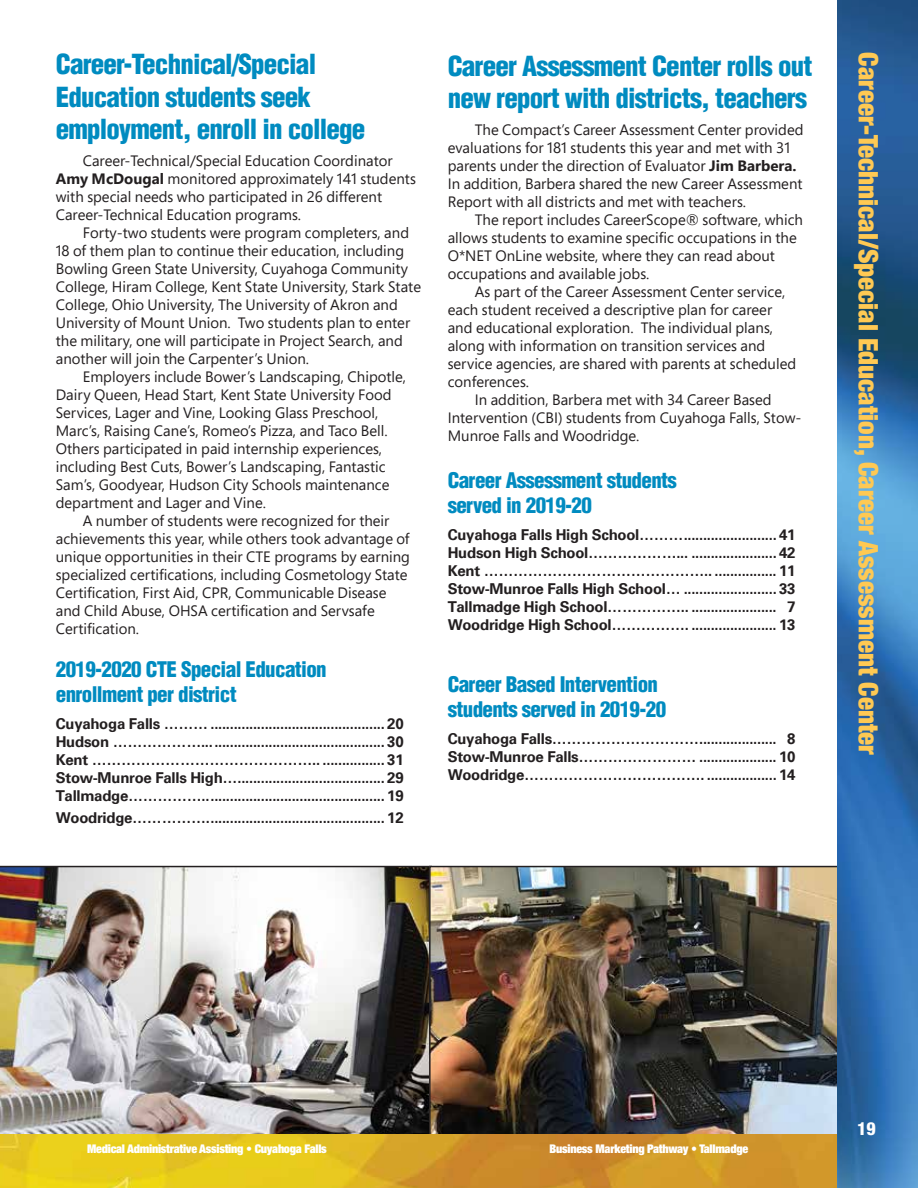
<style>
.page{position:relative;width:918px;height:1188px;background:#fff}
.page>*{position:absolute;margin:0;border:0;box-sizing:border-box;transform-origin:0 0}
.t1{font:900 condensed 27px/32.4px "Helvetica";letter-spacing:-.03em;color:#008bc0}
.t2{font:900 condensed 27px "Helvetica Neue";color:#ffc953}
.t3{font:900 condensed 21px/25.2px "Helvetica";letter-spacing:-.03em;color:#008bc0}
.t4{font:800 condensed 18px "Helvetica Neue";color:#fff}
.t5{font:15px/18px "Segoe Pro";color:#231f20}
.t6{font:700 15px/18px "Univers";letter-spacing:-.02em;color:#231f20;text-align:justify}
.t7{font:900 expanded 12px "Helvetica Neue";letter-spacing:-.02em;color:#fff}
.s1{font-weight:700}
</style>
<div class="page">
<img style="left:0;top:866px;width:429px;height:268px">
<img style="left:432px;top:869px;width:406px;height:265px">
<img style="left:0;top:1134px;width:838px;height:54px">
<svg style="left:838px;top:0;width:80px;height:1188px"></svg>
<h1 class="t1" style="left:56px;top:48px;width:311px">Career-Technical/Special<br>Education students seek employment, enroll in college</h1>
<p class="t5" style="left:56px;top:151px;width:362px;text-indent:27px">Career-Technical/Special Education Coordinator <span class="s1">Amy McDougal</span> monitored approximately 141 students with special needs who participated in 26 different Career-Technical Education programs.</p>
<p class="t5" style="left:56px;top:223px;width:367px;text-indent:27px">Forty-two students were program completers, and 18 of them plan to continue their education, including Bowling Green State University, Cuyahoga Community College, Hiram College, Kent State University, Stark State College, Ohio University, The University of Akron and University of Mount Union. Two students plan to enter the military, one will participate in Project Search, and another will join the Carpenter’s Union.</p>
<p class="t5" style="left:56px;top:367px;width:352px;text-indent:27px">Employers include Bower’s Landscaping, Chipotle, Dairy Queen, Head Start, Kent State University Food Services, Lager and Vine, Looking Glass Preschool, Marc’s, Raising Cane’s, Romeo’s Pizza, and Taco Bell.<br>Others participated in paid internship experiences, including Best Cuts, Bower’s Landscaping, Fantastic Sam’s, Goodyear, Hudson City Schools maintenance department and Lager and Vine.</p>
<p class="t5" style="left:56px;top:511px;width:356px;text-indent:27px">A number of students were recognized for their achievements this year, while others took advantage of unique opportunities in their CTE programs by earning specialized certifications, including Cosmetology State Certification, First Aid, CPR, Communicable Disease and Child Abuse, OHSA certification and Servsafe Certification.</p>
<h2 class="t3" style="left:56px;top:657px;width:273px">2019-2020 CTE Special Education enrollment per district</h2>
<p class="t6" style="left:56px;top:715px;width:349px">Cuyahoga Falls ……… ............................................. 20<br>Hudson ………………............................................... 30<br>Kent ……………………………………….. ................ 31<br>Stow-Munroe Falls High…...................................... 29<br>Tallmadge……………............................................... 19</p>
<p class="t6" style="left:56px;top:809px;width:349px">Woodridge…………….............................................. 12</p>
<h1 class="t1" style="left:448px;top:50px;width:366px">Career Assessment Center rolls out new report with districts, teachers</h1>
<p class="t5" style="left:448px;top:121px;width:357px;text-indent:27px">The Compact’s Career Assessment Center provided evaluations for 181 students this year and met with 31 parents under the direction of Evaluator <span class="s1">Jim Barbera.<br></span>In addition, Barbera shared the new Career Assessment Report with all districts and met with teachers.</p>
<p class="t5" style="left:448px;top:211px;width:357px;text-indent:27px">The report includes CareerScope® software, which allows students to examine specific occupations in the O*NET OnLine website, where they can read about occupations and available jobs.</p>
<p class="t5" style="left:475px;top:283px;width:312px">As part of the Career Assessment Center service,</p>
<p class="t5" style="left:448px;top:301px;width:326px">each student received a descriptive plan for career</p>
<p class="t5" style="left:448px;top:319px;width:327px">and educational exploration. The individual plans,</p>
<p class="t5" style="left:448px;top:337px;width:319px">along with information on transition services and</p>
<p class="t5" style="left:448px;top:355px;width:350px">service agencies, are shared with parents at scheduled</p>
<p class="t5" style="left:448px;top:373px;width:83px">conferences.</p>
<p class="t5" style="left:475px;top:391px;width:298px">In addition, Barbera met with 34 Career Based</p>
<p class="t5" style="left:448px;top:409px;width:355px">Intervention (CBI) students from Cuyahoga Falls, Stow-</p>
<p class="t5" style="left:448px;top:427px;width:193px">Munroe Falls and Woodridge.</p>
<h2 class="t3" style="left:448px;top:468px;width:231px">Career Assessment students served in 2019-20</h2>
<p class="t6" style="left:448px;top:526px;width:349px">Cuyahoga Falls High School………........................ 41<br>Hudson High School………………... ...................... 42<br>Kent ……………………………………….. ................ 11<br>Stow-Munroe Falls High School… ........................ 33<br>Tallmadge High School…………….. ...................... 7<br>Woodridge High School……………. ...................... 13</p>
<h2 class="t3" style="left:448px;top:671px;width:220px">Career Based Intervention students served in 2019-20</h2>
<p class="t6" style="left:448px;top:730px;width:349px">Cuyahoga Falls………………………….................... 8<br>Stow-Munroe Falls…………………… .................... 10<br>Woodridge………………………………. .................. 14</p>
<h1 class="t2" style="left:885px;top:52px;width:704px;rotate:90deg">Career-Technical/Special Education, Career Assessment Center</h1>
<p class="t7" style="left:87px;top:1141px;width:241px">Medical Administrative Assisting • Cuyahoga Falls</p>
<p class="t7" style="left:550px;top:1141px;width:200px">Business Marketing Pathway • Tallmadge</p>
<p class="t4" style="left:857px;top:1118px;width:20px">19</p>
</div>
